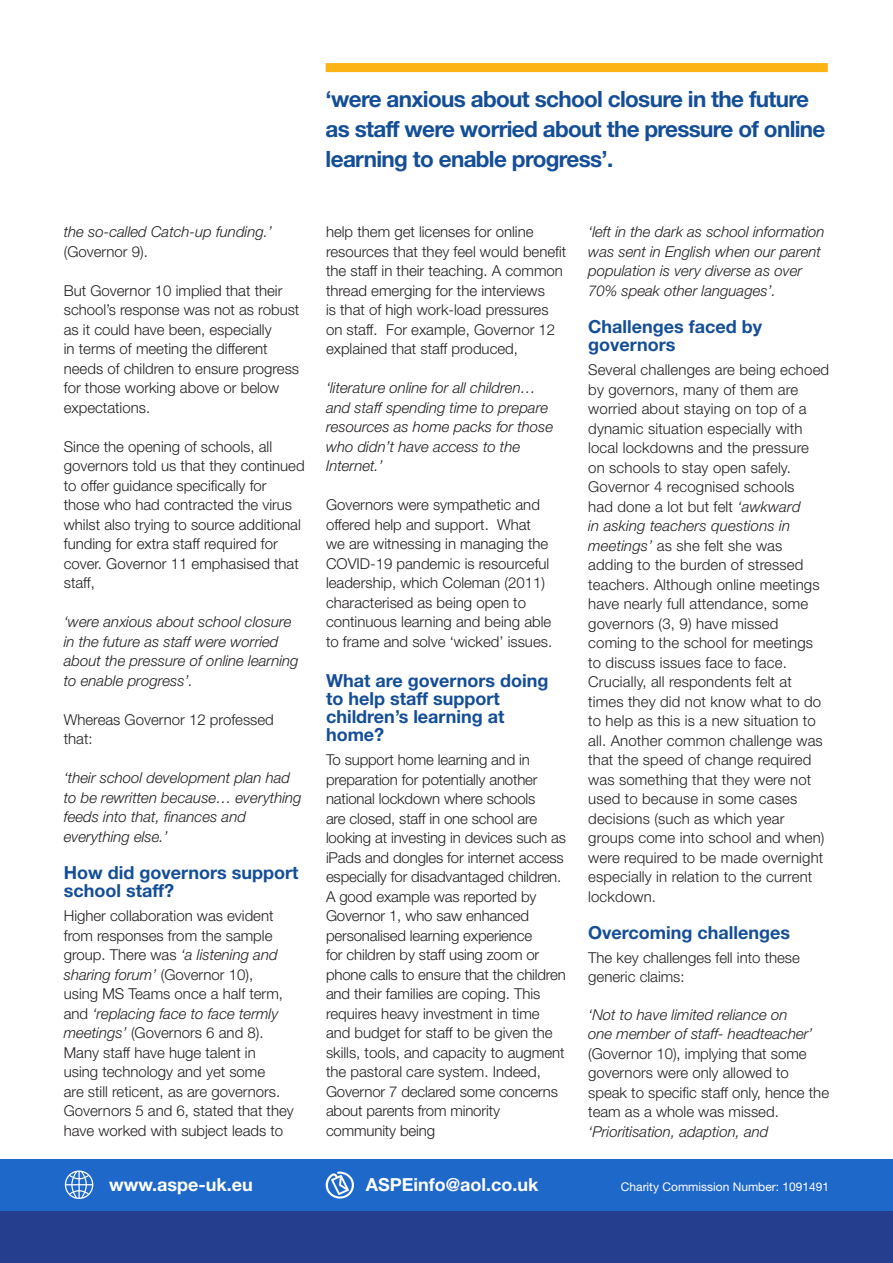
<style>
.page{position:relative;width:893px;height:1263px;background:#fff}
.page>*{position:absolute;margin:0;border:0;box-sizing:border-box;transform-origin:0 0}
.t1{font:700 22.5px/30px "Helvetica Neue";letter-spacing:-.03em;color:#144e96}
.subhead1{font:700 18px/18px "Helvetica Neue";color:#144e96}
.t2{font:700 18px "Helvetica Neue";color:#fff}
.body{font:300 15px/19.5px "Helvetica Neue";color:#231f20}
.body-2{font:italic 300 15px/19.5px "Helvetica Neue";color:#231f20}
.t3{font:12px "Helvetica Neue";color:#fff}
.s1{font-style:normal}
.s2{font-style:italic}
</style>
<div class="page">
<div style="left:0;top:1209px;width:893px;height:54px;background:#253f8e"></div>
<div style="left:0;top:1159px;width:893px;height:51px;background:#1e68c9"></div>
<svg style="left:65px;top:1170px;width:28px;height:29px"></svg>
<svg style="left:325px;top:1171px;width:29px;height:27px"></svg>
<div style="left:326px;top:63px;width:502px;height:9px;background:#fbb316"></div>
<p class="body-2" style="left:64px;top:222px;width:210px">the so-called Catch-up funding.’ <span class="s1">(Governor 9).</span></p>
<p class="body" style="left:64px;top:280px;width:237px">But Governor 10 implied that their school’s response was not as robust as it could have been, especially<br>in terms of meeting the different needs of children to ensure progress for those working above or below expectations.</p>
<p class="body" style="left:64px;top:436px;width:242px">Since the opening of schools, all governors told us that they continued to offer guidance specifically for those who had contracted the virus whilst also trying to source additional funding for extra staff required for cover. Governor 11 emphasised that staff,</p>
<p class="body-2" style="left:64px;top:612px;width:236px">‘were anxious about school closure in the future as staff were worried about the pressure of online learning to enable progress’.</p>
<p class="body" style="left:64px;top:709px;width:212px">Whereas Governor 12 professed that:</p>
<p class="body-2" style="left:64px;top:768px;width:239px">‘their school development plan had to be rewritten because… everything feeds into that, finances and everything else.’</p>
<p class="subhead1" style="left:64px;top:863px;width:236px">How did governors support school staff?</p>
<p class="body" style="left:64px;top:906px;width:232px">Higher collaboration was evident from responses from the sample group. There was <span class="s2">‘a listening and sharing forum’</span> (Governor 10),<br>using MS Teams once a half term, and <span class="s2">‘replacing face to face termly meetings’</span> (Governors 6 and 8).<br>Many staff have huge talent in using technology and yet some<br>are still reticent, as are governors.<br>Governors 5 and 6, stated that they have worked with subject leads to</p>
<p class="t1" style="left:326px;top:83px;width:501px">‘were anxious about school closure in the future as staff were worried about the pressure of online learning to enable progress’.</p>
<p class="body" style="left:326px;top:222px;width:242px">help them get licenses for online resources that they feel would benefit the staff in their teaching. A common thread emerging for the interviews<br>is that of high work-load pressures on staff. For example, Governor 12 explained that staff produced,</p>
<p class="body-2" style="left:326px;top:378px;width:229px">‘literature online for all children… and staff spending time to prepare resources as home packs for those who didn’t have access to the<br>Internet.’</p>
<p class="body" style="left:326px;top:495px;width:228px">Governors were sympathetic and offered help and support. What we are witnessing in managing the COVID-19 pandemic is resourceful leadership, which Coleman (2011) characterised as being open to continuous learning and being able to frame and solve ‘wicked’ issues.</p>
<p class="subhead1" style="left:326px;top:671px;width:224px">What are governors doing to help staff support children’s learning at home?</p>
<p class="body" style="left:326px;top:750px;width:241px">To support home learning and in preparation for potentially another national lockdown where schools<br>are closed, staff in one school are looking at investing in devices such as iPads and dongles for internet access especially for disadvantaged children.<br>A good example was reported by Governor 1, who saw enhanced personalised learning experience<br>for children by staff using zoom or phone calls to ensure that the children and their families are coping. This requires heavy investment in time and budget for staff to be given the skills, tools, and capacity to augment the pastoral care system. Indeed, Governor 7 declared some concerns about parents from minority community being</p>
<p class="body-2" style="left:588px;top:222px;width:238px">‘left in the dark as school information was sent in English when our parent population is very diverse as over 70% speak other languages’.</p>
<p class="subhead1" style="left:588px;top:317px;width:175px">Challenges faced by governors</p>
<p class="body" style="left:588px;top:360px;width:242px">Several challenges are being echoed by governors, many of them are worried about staying on top of a dynamic situation especially with local lockdowns and the pressure on schools to stay open safely.<br>Governor 4 recognised schools<br>had done a lot but felt <span class="s2">‘awkward<br>in asking teachers questions in meetings’</span> as she felt she was adding to the burden of stressed teachers. Although online meetings have nearly full attendance, some governors (3, 9) have missed coming to the school for meetings to discuss issues face to face.<br>Crucially, all respondents felt at times they did not know what to do to help as this is a new situation to all. Another common challenge was that the speed of change required was something that they were not used to because in some cases decisions (such as which year groups come into school and when) were required to be made overnight especially in relation to the current lockdown.</p>
<p class="subhead1" style="left:588px;top:923px;width:203px">Overcoming challenges</p>
<p class="body" style="left:588px;top:947px;width:213px">The key challenges fell into these generic claims:</p>
<p class="body" style="left:588px;top:1004px;width:242px"><span class="s2">‘Not to have limited reliance on<br>one member of staff- headteacher’ </span>(Governor 10), implying that some governors were only allowed to speak to specific staff only, hence the team as a whole was missed.</p>
<p class="body-2" style="left:588px;top:1121px;width:182px">‘Prioritisation, adaption, and</p>
<p class="t2" style="left:109px;top:1173px;width:145px">www.aspe-uk.eu</p>
<p class="t2" style="left:366px;top:1173px;width:174px">ASPEinfo@aol.co.uk</p>
<p class="t3" style="left:621px;top:1179px;width:210px">Charity Commission Number: 1091491</p>
</div>
